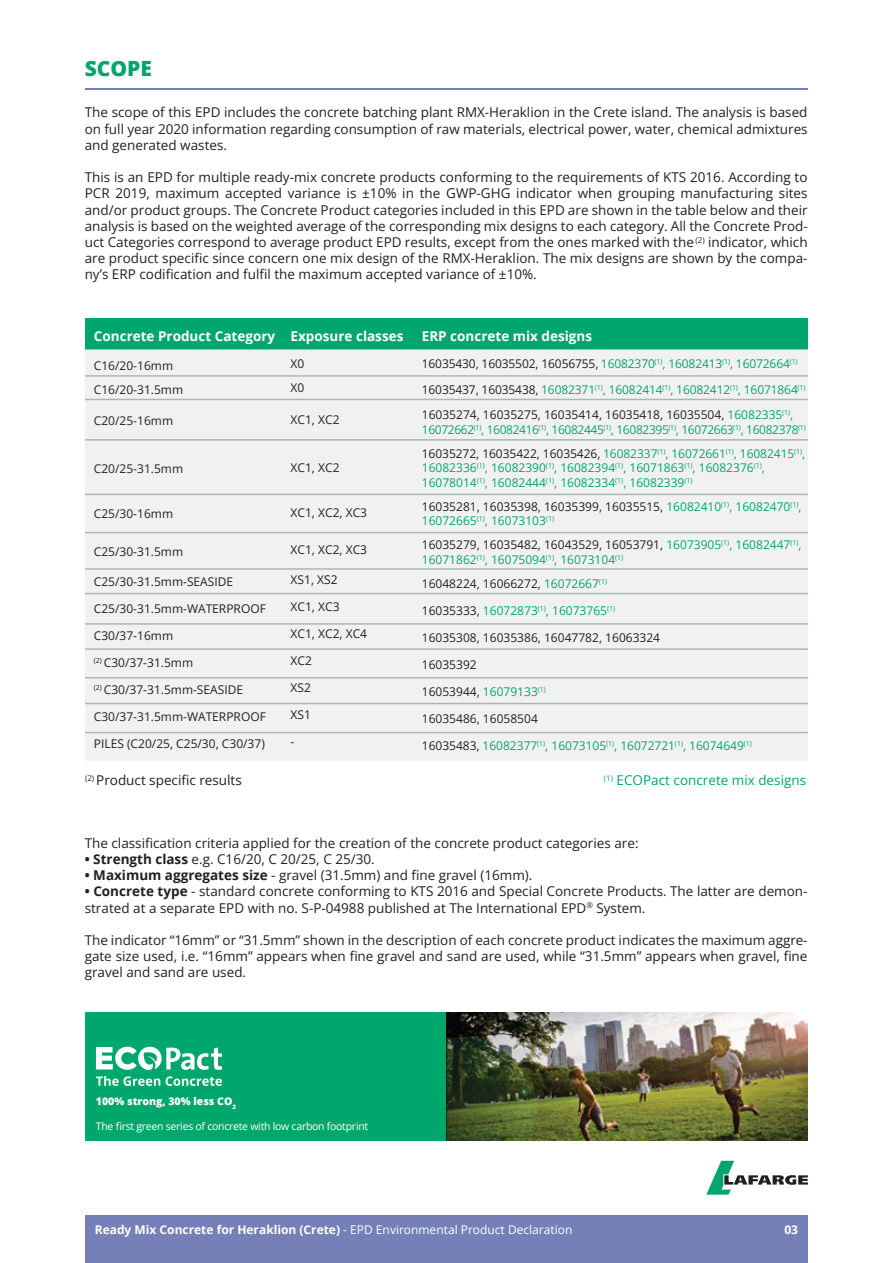
<style>
.page{position:relative;width:893px;height:1263px;background:#fff}
.page>*{position:absolute;margin:0;border:0;box-sizing:border-box;transform-origin:0 0}
.t1{font:800 21px "Open Sans";color:#00a66d}
.t2{font:13.5px/16.2px "Open Sans";color:#231f20;text-align:justify}
.t3{font:700 13.5px "Open Sans";color:#fff}
.t4{font:13.5px "Open Sans";color:#00a66d}
.t5{font:12px/24px "Open Sans";color:#231f20}
.t6{font:12px/14.4px "Open Sans";color:#00a66d}
.t7{font:700 12px "Open Sans";color:#fff}
.t8{font:10.5px "Open Sans";letter-spacing:-.025em;color:#fff}
.t9{font:800 10.5px "Open Sans";color:#fff}
.s1{color:#00a66d}
.s2{color:#231f20}
.s3{font-weight:700}
.s4{font-weight:400}
</style>
<div class="page">
<div style="left:85px;top:1215px;width:723px;height:48px;background:#7580b8"></div>
<svg style="left:706px;top:1161px;width:102px;height:34px"></svg>
<hr style="left:85px;top:88px;width:723px;height:2px;background:#7580b8">
<div style="left:85px;top:344px;width:723px;height:417px;background:#f1f1f2"></div>
<div style="left:85px;top:318px;width:723px;height:31px;background:#00a66d"></div>
<hr style="left:85px;top:375px;width:723px;height:2px;background:#a9b7b7">
<hr style="left:85px;top:399px;width:723px;height:1px;background:#a9b7b7">
<hr style="left:85px;top:439px;width:723px;height:2px;background:#a9b7b7">
<hr style="left:85px;top:494px;width:723px;height:1px;background:#a9b7b7">
<hr style="left:85px;top:532px;width:723px;height:1px;background:#a9b7b7">
<hr style="left:85px;top:568px;width:723px;height:2px;background:#a9b7b7">
<hr style="left:85px;top:593px;width:723px;height:1px;background:#a9b7b7">
<hr style="left:85px;top:623px;width:723px;height:2px;background:#a9b7b7">
<hr style="left:85px;top:648px;width:723px;height:2px;background:#a9b7b7">
<hr style="left:85px;top:677px;width:723px;height:1px;background:#a9b7b7">
<hr style="left:85px;top:703px;width:723px;height:1px;background:#a9b7b7">
<hr style="left:85px;top:732px;width:723px;height:1px;background:#a9b7b7">
<div style="left:85px;top:1012px;width:361px;height:128px;background:#00a76d"></div>
<svg style="left:96px;top:1046px;width:126px;height:40px"></svg>
<img style="left:446px;top:1012px;width:362px;height:128px">
<h1 class="t1" style="left:85px;top:52px;width:69px">SCOPE</h1>
<p class="t2" style="left:85px;top:104px;width:724px">The scope of this EPD includes the concrete batching plant RMX-Heraklion in the Crete island. The analysis is based on full year 2020 information regarding consumption of raw materials, electrical power, water, chemical admixtures and generated wastes.</p>
<p class="t2" style="left:85px;top:169px;width:724px">This is an EPD for multiple ready-mix concrete products conforming to the requirements of KTS 2016. According to PCR 2019, maximum accepted variance is ±10% in the GWP-GHG indicator when grouping manufacturing sites and/or product groups. The Concrete Product categories included in this EPD are shown in the table below and their analysis is based on the weighted average of the corresponding mix designs to each category. All the Concrete Prod&shy;uct Categories correspond to average product EPD results, except from the ones marked with the <sup>(2)</sup> indicator, which are product specific since concern one mix design of the RMX-Heraklion. The mix designs are shown by the compa&shy;ny’s ERP codification and fulfil the maximum accepted variance of ±10%.</p>
<p class="t3" style="left:94px;top:327px;width:311px">Concrete Product Category Exposure classes</p>
<p class="t5" style="left:291px;top:352px;width:15px">X0<br>X0</p>
<p class="t5" style="left:291px;top:407px;width:50px">XC1, XC2</p>
<p class="t5" style="left:291px;top:455px;width:50px">XC1, XC2</p>
<p class="t5" style="left:291px;top:500px;width:78px">XC1, XC2, XC3</p>
<p class="t5" style="left:291px;top:538px;width:78px">XC1, XC2, XC3</p>
<p class="t5" style="left:291px;top:568px;width:48px">XS1, XS2</p>
<p class="t5" style="left:291px;top:595px;width:50px">XC1, XC3</p>
<p class="t5" style="left:291px;top:622px;width:78px">XC1, XC2, XC4</p>
<p class="t5" style="left:291px;top:649px;width:23px">XC2</p>
<p class="t5" style="left:291px;top:676px;width:22px">XS2</p>
<p class="t5" style="left:291px;top:703px;width:22px">XS1</p>
<p class="t5" style="left:291px;top:730px;width:5px">-</p>
<p class="t5" style="left:94px;top:353px;width:91px">C16/20-16mm<br>C16/20-31.5mm</p>
<p class="t5" style="left:94px;top:408px;width:81px">C20/25-16mm</p>
<p class="t5" style="left:94px;top:456px;width:91px">C20/25-31.5mm</p>
<p class="t5" style="left:94px;top:501px;width:81px">C25/30-16mm</p>
<p class="t5" style="left:94px;top:539px;width:91px">C25/30-31.5mm</p>
<p class="t5" style="left:94px;top:569px;width:141px">C25/30-31.5mm-SEASIDE</p>
<p class="t5" style="left:94px;top:596px;width:173px">C25/30-31.5mm-WATERPROOF</p>
<p class="t5" style="left:94px;top:623px;width:81px">C30/37-16mm</p>
<p class="t5" style="left:94px;top:650px;width:101px"><sup>(2)</sup> C30/37-31.5mm</p>
<p class="t5" style="left:94px;top:677px;width:151px"><sup>(2)</sup> C30/37-31.5mm-SEASIDE</p>
<p class="t5" style="left:94px;top:704px;width:173px">C30/37-31.5mm-WATERPROOF</p>
<p class="t5" style="left:94px;top:731px;width:173px">PILES (C20/25, C25/30, C30/37)</p>
<p class="t2" style="left:85px;top:772px;width:158px"><sup>(2)</sup> Product specific results</p>
<p class="t3" style="left:422px;top:327px;width:172px">ERP concrete mix designs</p>
<p class="t5" style="left:422px;top:351px;width:385px;line-height:25.5px">16035430, 16035502, 16056755, <span class="s1">16082370</span><sup>(1)</sup><span class="s1">, 16082413</span><sup>(1)</sup><span class="s1">, 16072664</span><sup>(1)<br></sup>16035437, 16035438, <span class="s1">16082371</span><sup>(1)</sup><span class="s1">, 16082414</span><sup>(1)</sup><span class="s1">, 16082412</span><sup>(1)</sup><span class="s1">, 16071864</span><sup>(1)<br></sup>16035274, 16035275, 16035414, 16035418, 16035504, <span class="s1">16082335</span><sup>(1)</sup><span class="s1">,</span></p>
<p class="t6" style="left:422px;top:417px;width:385px;line-height:24px">16072662<sup>(1)</sup>, 16082416<sup>(1)</sup>, 16082445<sup>(1)</sup>, 16082395<sup>(1)</sup>, 16072663<sup>(1)</sup>, 16082378<sup>(1)<br></sup><span class="s2">16035272, 16035422, 16035426,</span> 16082337<sup>(1)</sup>, 16072661<sup>(1)</sup>, 16082415<sup>(1)</sup>,</p>
<p class="t6" style="left:422px;top:460px;width:345px">16082336<sup>(1)</sup>, 16082390<sup>(1)</sup>, 16082394<sup>(1)</sup>, 16071863<sup>(1)</sup>, 16082376<sup>(1)</sup>,<br>16078014<sup>(1)</sup>, 16082444<sup>(1)</sup>, 16082334<sup>(1)</sup>, 16082339<sup>(1)</sup></p>
<p class="t5" style="left:422px;top:499px;width:381px;line-height:14.4px">16035281, 16035398, 16035399, 16035515, <span class="s1">16082410</span><sup>(1)</sup><span class="s1">, 16082470</span><sup>(1)</sup><span class="s1">,<br>16072665</span><sup>(1)</sup><span class="s1">, 16073103</span><sup>(1)</sup></p>
<p class="t6" style="left:422px;top:537px;width:381px"><span class="s2">16035279, 16035482, 16043529, 16053791,</span> 16073905<sup>(1)</sup>, 16082447<sup>(1)</sup>,<br>16071862<sup>(1)</sup>, 16075094<sup>(1)</sup>, 16073104<sup>(1)</sup></p>
<p class="t5" style="left:422px;top:571px;width:187px">16048224, 16066272, <span class="s1">16072667</span><sup>(1)</sup></p>
<p class="t6" style="left:422px;top:603px;width:195px"><span class="s2">16035333,</span> 16072873<sup>(1)</sup>, 16073765<sup>(1)</sup></p>
<p class="t5" style="left:422px;top:625px;width:240px">16035308, 16035386, 16047782, 16063324</p>
<p class="t5" style="left:422px;top:652px;width:56px">16035392</p>
<p class="t5" style="left:422px;top:679px;width:126px">16053944, <span class="s1">16079133</span><sup>(1)</sup></p>
<p class="t5" style="left:422px;top:706px;width:118px">16035486, 16058504</p>
<p class="t6" style="left:422px;top:738px;width:332px"><span class="s2">16035483,</span> 16082377<sup>(1)</sup>, 16073105<sup>(1)</sup>, 16072721<sup>(1)</sup>, 16074649<sup>(1)</sup></p>
<p class="t4" style="left:604px;top:771px;width:204px"><sup>(1)</sup> ECOPact concrete mix designs</p>
<p class="t2" style="left:85px;top:834px;width:555px">The classification criteria applied for the creation of the concrete product categories are:</p>
<p class="t2" style="left:85px;top:851px;width:292px"><span class="s3">• Strength class</span> e.g. C16/20, C 20/25, C 25/30.</p>
<p class="t2" style="left:85px;top:867px;width:449px"><span class="s3">• Maximum aggregates size</span> - gravel (31.5mm) and fine gravel (16mm).</p>
<p class="t2" style="left:85px;top:883px;width:724px"><span class="s3">• Concrete type</span> - standard concrete conforming to KTS 2016 and Special Concrete Products. The latter are demon&shy;strated at a separate EPD with no. S-P-04988 published at The International EPD<sup>®</sup> System.</p>
<p class="t2" style="left:85px;top:932px;width:724px">The indicator “16mm” or “31.5mm” shown in the description of each concrete product indicates the maximum aggre&shy;gate size used, i.e. “16mm” appears when fine gravel and sand are used, while “31.5mm” appears when gravel, fine gravel and sand are used.</p>
<p class="t9" style="left:96px;top:1093px;width:142px">100% strong, 30% less CO<sub>2</sub></p>
<p class="t8" style="left:96px;top:1119px;width:274px">The first green series of concrete with low carbon footprint</p>
<p class="t7" style="left:95px;top:1221px;width:479px">Ready Mix Concrete for Heraklion (Crete) <span class="s4">- EPD Environmental Product Declaration</span></p>
<p class="t7" style="left:784px;top:1221px;width:15px">03</p>
</div>
